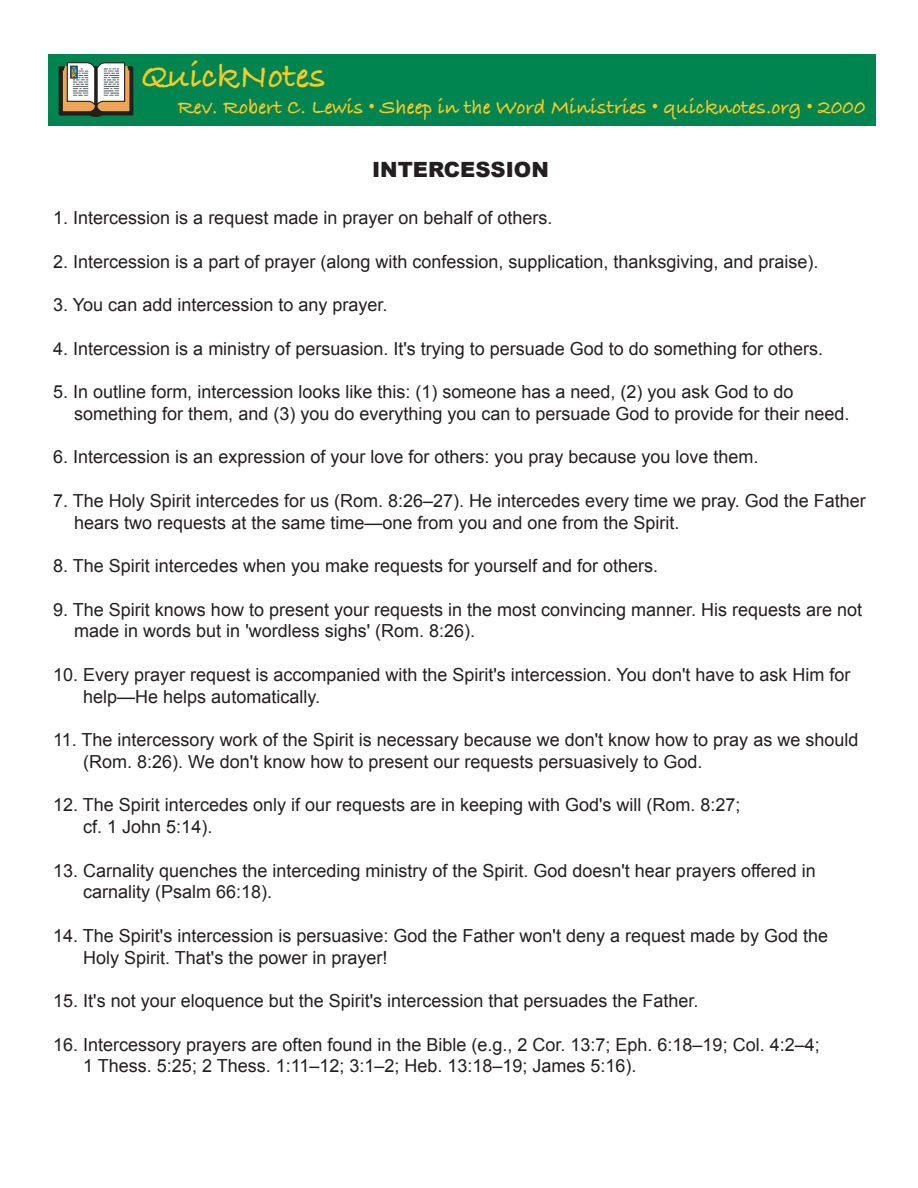
<style>
.page{position:relative;width:918px;height:1188px;background:#fff}
.page>*{position:absolute;margin:0;border:0;box-sizing:border-box;transform-origin:0 0}
.t1{font:36px "Bradley Hand ITCTT Bold";color:#fccb24}
.t2{font:21px "Bradley Hand ITCTT Bold";color:#fccb24}
.t3{font:900 21px "Arial";color:#231f20}
.t4{font:18px/21.8px "Arial";color:#231f20}
</style>
<div class="page">
<div style="left:48px;top:54px;width:828px;height:72px;background:#008550"></div>
<svg style="left:58px;top:62px;width:76px;height:55px;background:#a09a86"></svg>
<h1 class="t1" style="left:141px;top:48px;width:186px">QuickNotes</h1>
<p class="t2" style="left:178px;top:91px;width:689px">Rev. Robert C. Lewis • Sheep in the Word Ministries • quicknotes.org • 2000</p>
<p class="t3" style="left:372px;top:158px;width:178px">INTERCESSION</p>
<p class="t4" style="left:53px;top:207px;width:501px">1. Intercession is a request made in prayer on behalf of others.</p>
<p class="t4" style="left:53px;top:251px;width:767px">2. Intercession is a part of prayer (along with confession, supplication, thanksgiving, and praise).</p>
<p class="t4" style="left:53px;top:294px;width:336px">3. You can add intercession to any prayer.</p>
<p class="t4" style="left:53px;top:338px;width:771px">4. Intercession is a ministry of persuasion. It's trying to persuade God to do something for others.</p>
<p class="t4" style="left:74px;top:381px;width:777px;text-indent:-21px">5. In outline form, intercession looks like this: (1) someone has a need, (2) you ask God to do something for them, and (3) you do everything you can to persuade God to provide for their need.</p>
<p class="t4" style="left:53px;top:446px;width:707px">6. Intercession is an expression of your love for others: you pray because you love them.</p>
<p class="t4" style="left:74px;top:490px;width:793px;text-indent:-21px">7. The Holy Spirit intercedes for us (Rom. 8:26–27). He intercedes every time we pray. God the Father hears two requests at the same time—one from you and one from the Spirit.</p>
<p class="t4" style="left:53px;top:555px;width:606px">8. The Spirit intercedes when you make requests for yourself and for others.</p>
<p class="t4" style="left:74px;top:599px;width:790px;text-indent:-21px">9. The Spirit knows how to present your requests in the most convincing manner. His requests are not made in words but in 'wordless sighs' (Rom. 8:26).</p>
<p class="t4" style="left:83px;top:664px;width:769px;text-indent:-30px">10. Every prayer request is accompanied with the Spirit's intercession. You don't have to ask Him for help—He helps automatically.</p>
<p class="t4" style="left:83px;top:729px;width:777px;text-indent:-30px">11. The intercessory work of the Spirit is necessary because we don't know how to pray as we should (Rom. 8:26). We don't know how to present our requests persuasively to God.</p>
<p class="t4" style="left:83px;top:794px;width:659px;text-indent:-30px">12. The Spirit intercedes only if our requests are in keeping with God's will (Rom. 8:27; cf. 1 John 5:14).</p>
<p class="t4" style="left:83px;top:860px;width:734px;text-indent:-30px">13. Carnality quenches the interceding ministry of the Spirit. God doesn't hear prayers offered in carnality (Psalm 66:18).</p>
<p class="t4" style="left:83px;top:925px;width:746px;text-indent:-30px">14. The Spirit's intercession is persuasive: God the Father won't deny a request made by God the<br>Holy Spirit. That's the power in prayer!</p>
<p class="t4" style="left:53px;top:990px;width:647px">15. It's not your eloquence but the Spirit's intercession that persuades the Father.</p>
<p class="t4" style="left:83px;top:1034px;width:738px;text-indent:-30px">16. Intercessory prayers are often found in the Bible (e.g., 2 Cor. 13:7; Eph. 6:18–19; Col. 4:2–4;<br>1 Thess. 5:25; 2 Thess. 1:11–12; 3:1–2; Heb. 13:18–19; James 5:16).</p>
</div>
